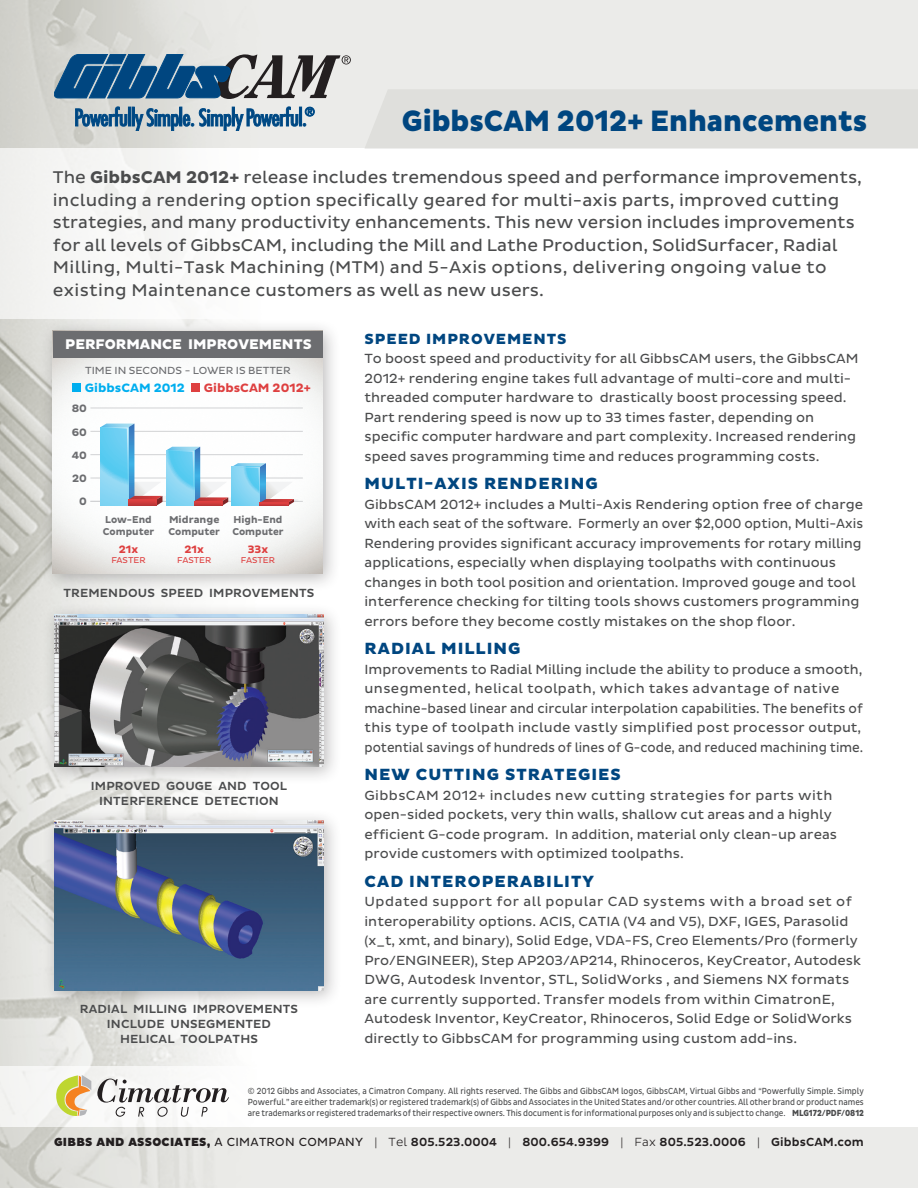
<style>
.page{position:relative;width:918px;height:1188px;background:#fff}
.page>*{position:absolute;margin:0;border:0;box-sizing:border-box;transform-origin:0 0}
.Body_Copy__Front{font:800 30px "Pluto Sans";color:#004680;scale:.93 1}
.Body_Copy{font:17.25px/22.5px "Pluto Sans";color:#4b4c4d}
.Body_Copy-2{font:800 16.5px "Pluto Sans";letter-spacing:.065em;color:#004680}
.Body_Copy-3{font:800 15px "Pluto Sans";letter-spacing:.065em;color:#004680}
.t1{font:800 14.25px "Pluto Sans";color:#fff}
.Body_Copy-4{font:13.5px/19.5px "Pluto Sans";color:#4b4c4d}
.t2{font:700 12.3px "Pluto Sans";color:#de4040}
.t3{font:700 12.3px "Pluto Sans";color:#00aeef}
.Body_Copy-5{font:500 12px/15px "Pluto Sans";letter-spacing:.015em;color:#4b4c4d;text-align:center}
.Body_3{font:500 12px "Pluto Sans";letter-spacing:.01em;color:#231f20}
.t4{font:700 10.95px "Pluto Sans";color:#6c6d70}
.t5{font:700 10.95px "Pluto Sans";color:#de4040}
.t6{font:10.5px "Pluto Sans";color:#6c6d70}
.t7{font:700 10.2px/12.1px "Pluto Sans";color:#6c6d70;scale:.95 1}
.t8{font:700 10.2px/12.1px "Pluto Sans";color:#6c6d70}
.Body_3-2{font:9px/11.2px "Pluto Sans Cond";letter-spacing:-.005em;color:#4b4c4d;text-align:justify;scale:.95 1}
.t9{font:8.55px "Pluto Sans";color:#de4040}
.s1{font-weight:700}
.s2{font-weight:800}
.s3{font-weight:900}
.s4{font-weight:400}
.s5{font-weight:300}
</style>
<div class="page">
<img style="left:0;top:319px;width:222px;height:747px">
<svg style="left:0;top:0;width:918px;height:148px;background:#e5e5e2"></svg>
<svg style="left:0;top:1127px;width:918px;height:61px;background:#e7e7e5"></svg>
<svg style="left:54px;top:54px;width:297px;height:45px;background:#618098"></svg>
<svg style="left:75px;top:107px;width:240px;height:24px;background:#80a0b7"></svg>
<div style="left:41px;top:602px;width:301px;height:183px;background:#231f20;opacity:.3"></div>
<img style="left:54px;top:614px;width:270px;height:152px">
<div style="left:41px;top:809px;width:301px;height:200px;background:#231f20;opacity:.3"></div>
<img style="left:54px;top:821px;width:270px;height:170px">
<svg style="left:56px;top:1075px;width:35px;height:41px"></svg>
<svg style="left:97px;top:1079px;width:132px;height:38px"></svg>
<div style="left:365px;top:89px;width:553px;height:60px;background:#dfdfdc"></div>
<div style="left:40px;top:319px;width:301px;height:274px;background:#231f20;opacity:.3"></div>
<img style="left:53px;top:358px;width:270px;height:216px">
<hr style="left:90px;top:454px;width:213px;height:1px;background:#d1d2d4">
<hr style="left:90px;top:501px;width:213px;height:1px;background:#d1d2d4">
<hr style="left:90px;top:478px;width:213px;height:1px;background:#d1d2d4">
<hr style="left:90px;top:431px;width:213px;height:1px;background:#d1d2d4">
<hr style="left:90px;top:408px;width:213px;height:1px;background:#d1d2d4">
<div style="left:73px;top:384px;width:8px;height:8px;background:#00aeef"></div>
<svg style="left:100px;top:424px;width:199px;height:82px"></svg>
<div style="left:53px;top:331px;width:270px;height:27px;background:#6c6d70"></div>
<div style="left:192px;top:384px;width:8px;height:8px;background:#de4040"></div>
<p class="Body_Copy__Front" style="left:402px;top:103px;width:502px">GibbsCAM 2012+ Enhancements</p>
<p class="Body_Copy" style="left:53px;top:166px;width:811px">The <span class="s1">GibbsCAM 2012+</span> release includes tremendous speed and performance improvements, including a rendering option specifically geared for multi-axis parts, improved cutting strategies, and many productivity enhancements. This new version includes improvements for all levels of GibbsCAM, including the Mill and Lathe Production, SolidSurfacer, Radial Milling, Multi-Task Machining (MTM) and 5-Axis options, delivering ongoing value to existing Maintenance customers as well as new users.</p>
<p class="t1" style="left:65px;top:336px;width:248px">PERFORMANCE IMPROVEMENTS</p>
<p class="t6" style="left:85px;top:365px;width:207px">TIME IN SECONDS - LOWER IS BETTER</p>
<p class="t3" style="left:85px;top:381px;width:101px">GibbsCAM 2012</p>
<p class="t2" style="left:204px;top:381px;width:108px">GibbsCAM 2012+</p>
<p class="t4" style="left:72px;top:402px;width:17px">80</p>
<p class="t4" style="left:72px;top:426px;width:17px">60</p>
<p class="t4" style="left:72px;top:449px;width:17px">40</p>
<p class="t4" style="left:72px;top:472px;width:16px">20</p>
<p class="t4" style="left:79px;top:496px;width:9px">0</p>
<p class="t7" style="left:103px;top:514px;width:56px">Low-End<br>Computer</p>
<p class="t8" style="left:169px;top:514px;width:53px">Midrange<br>Computer</p>
<p class="t7" style="left:232px;top:514px;width:56px">High-End<br>Computer</p>
<p class="t5" style="left:248px;top:543px;width:22px">33x</p>
<p class="t9" style="left:241px;top:556px;width:36px">FASTER</p>
<p class="Body_Copy-5" style="left:63px;top:586px;width:253px">TREMENDOUS SPEED IMPROVEMENTS</p>
<p class="t5" style="left:119px;top:543px;width:21px">21x</p>
<p class="t9" style="left:111px;top:556px;width:36px">FASTER</p>
<p class="t5" style="left:184px;top:543px;width:21px">21x</p>
<p class="t9" style="left:177px;top:556px;width:36px">FASTER</p>
<p class="Body_Copy-5" style="left:91px;top:778px;width:198px">IMPROVED GOUGE AND TOOL<br>INTERFERENCE DETECTION</p>
<p class="Body_Copy-5" style="left:80px;top:1002px;width:220px">RADIAL MILLING IMPROVEMENTS<br>INCLUDE UNSEGMENTED<br>HELICAL TOOLPATHS</p>
<p class="Body_Copy-3" style="left:365px;top:330px;width:203px">SPEED IMPROVEMENTS</p>
<p class="Body_Copy-4" style="left:364px;top:349px;width:496px">To boost speed and productivity for all GibbsCAM users, the GibbsCAM 2012+ rendering engine takes full advantage of multi-core and multi&shy;threaded computer hardware to drastically boost processing speed.<br>Part rendering speed is now up to 33 times faster, depending on specific computer hardware and part complexity. Increased rendering speed saves programming time and reduces programming costs.</p>
<p class="Body_Copy-2" style="left:365px;top:474px;width:235px">MULTI-AXIS RENDERING</p>
<p class="Body_Copy-4" style="left:364px;top:495px;width:500px">GibbsCAM 2012+ includes a Multi-Axis Rendering option free of charge with each seat of the software. Formerly an over $2,000 option, Multi-Axis Rendering provides significant accuracy improvements for rotary milling applications, especially when displaying toolpaths with continuous changes in both tool position and orientation. Improved gouge and tool interference checking for tilting tools shows customers programming errors before they become costly mistakes on the shop floor.</p>
<p class="Body_Copy-2" style="left:365px;top:639px;width:158px">RADIAL MILLING</p>
<p class="Body_Copy-4" style="left:364px;top:660px;width:500px">Improvements to Radial Milling include the ability to produce a smooth, unsegmented, helical toolpath, which takes advantage of native machine-based linear and circular interpolation capabilities. The benefits of this type of toolpath include vastly simplified post processor output, potential savings of hundreds of lines of G-code, and reduced machining time.</p>
<p class="Body_Copy-2" style="left:365px;top:765px;width:258px">NEW CUTTING STRATEGIES</p>
<p class="Body_Copy-4" style="left:364px;top:786px;width:474px">GibbsCAM 2012+ includes new cutting strategies for parts with open-sided pockets, very thin walls, shallow cut areas and a highly efficient G-code program. In addition, material only clean-up areas provide customers with optimized toolpaths.</p>
<p class="Body_Copy-2" style="left:365px;top:872px;width:231px">CAD INTEROPERABILITY</p>
<p class="Body_Copy-4" style="left:364px;top:892px;width:498px">Updated support for all popular CAD systems with a broad set of interoperability options. ACIS, CATIA (V4 and V5), DXF, IGES, Parasolid (x_t, xmt, and binary), Solid Edge, VDA-FS, Creo Elements/Pro (formerly Pro/ENGINEER), Step AP203/AP214, Rhinoceros, KeyCreator, Autodesk DWG, Autodesk Inventor, STL, SolidWorks , and Siemens NX formats are currently supported. Transfer models from within CimatronE, Autodesk Inventor, KeyCreator, Rhinoceros, Solid Edge or SolidWorks directly to GibbsCAM for programming using custom add-ins.</p>
<p class="Body_3-2" style="left:248px;top:1085px;width:650px">© 2012 Gibbs and Associates, a Cimatron Company. All rights reserved. The Gibbs and GibbsCAM logos, GibbsCAM, Virtual Gibbs and “Powerfully Simple. Simply Powerful.” are either trademark(s) or registered trademark(s) of Gibbs and Associates in the United States and/or other countries. All other brand or product names are trademarks or registered trademarks of their respective owners. This document is for informational purposes only and is subject to change. <span class="s2">MLG172/PDF/0812</span></p>
<p class="Body_3" style="left:54px;top:1135px;width:811px"><span class="s3">GIBBS AND ASSOCIATES,</span> <span class="s4">A CIMATRON COMPANY</span> <span class="s5">| Tel</span> 805.523.0004 <span class="s5">|</span> 800.654.9399 <span class="s5">| Fax</span> 805.523.0006 <span class="s5">|</span> GibbsCAM.com</p>
</div>
